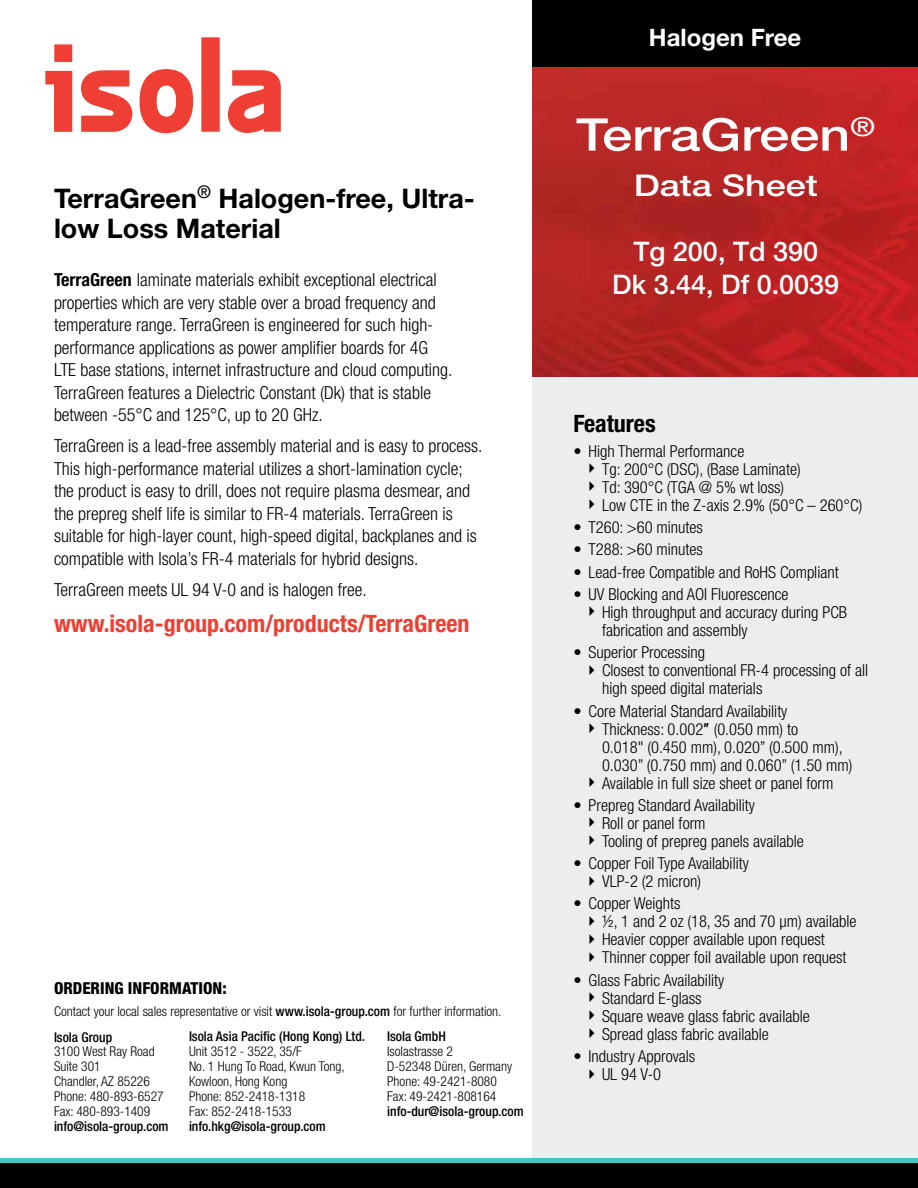
<style>
.page{position:relative;width:918px;height:1188px;background:#fff}
.page>*{position:absolute;margin:0;border:0;box-sizing:border-box;transform-origin:0 0}
.t1{font:500 45px "Helvetica Neue";color:#fff;scale:1.2 1}
.t2{font:500 30px "Helvetica Neue";color:#fff;scale:1.2 1}
.t3{font:700 27px/30px "Helvetica Neue";color:#000}
.t4{font:500 27px/33px "Helvetica Neue";color:#fff;text-align:center}
.t5{font:700 condensed 24px "Helvetica Neue";color:#ef3e33}
.t6{font:700 24px "Helvetica Neue";color:#fff}
.t7{font:700 condensed 24px "Helvetica Neue";color:#000}
.t8{font:300 condensed 18px/22.5px "Helvetica Neue";color:#000}
.t9{font:300 condensed 16.5px/18px "Helvetica Neue";color:#000}
.t10{font:800 condensed 16.5px "Helvetica Neue";color:#000}
.t11{font:300 condensed 13.5px/15px "Helvetica Neue";color:#000}
.t12{font:500 condensed 13.5px "Helvetica Neue";color:#000}
.s1{font-weight:700}
.s2{font-weight:500}
.s3{font-family:"Arial";font-weight:400;font-stretch:normal}
</style>
<div class="page">
<div style="left:532px;top:0;width:386px;height:69px;background:#000"></div>
<img style="left:532px;top:68px;width:386px;height:309px">
<div style="left:532px;top:377px;width:386px;height:811px;background:#ededee"></div>
<svg style="left:45px;top:37px;width:236px;height:96px"></svg>
<div style="left:0;top:1163px;width:918px;height:25px;background:#000"></div>
<div style="left:0;top:1158px;width:918px;height:5px;background:#48c2c5"></div>
<h3 class="t3" style="left:54px;top:183px;width:422px">TerraGreen<sup>®</sup> Halogen-free, Ultra&shy;low Loss Material</h3>
<p class="t8" style="left:54px;top:269px;width:400px"><span class="s1">TerraGreen</span> laminate materials exhibit exceptional electrical properties which are very stable over a broad frequency and temperature range. TerraGreen is engineered for such high&shy;performance applications as power amplifier boards for 4G LTE base stations, internet infrastructure and cloud computing.<br>TerraGreen features a Dielectric Constant (Dk) that is stable between -55°C and 125°C, up to 20 GHz.</p>
<p class="t8" style="left:54px;top:435px;width:430px">TerraGreen is a lead-free assembly material and is easy to process.<br>This high-performance material utilizes a short-lamination cycle; the product is easy to drill, does not require plasma desmear, and the prepreg shelf life is similar to FR-4 materials. TerraGreen is suitable for high-layer count, high-speed digital, backplanes and is compatible with Isola’s FR-4 materials for hybrid designs.</p>
<p class="t8" style="left:54px;top:578px;width:314px">TerraGreen meets UL 94 V-0 and is halogen free.</p>
<h3 class="t5" style="left:54px;top:609px;width:417px">www.isola-group.com/products/TerraGreen</h3>
<p class="t10" style="left:54px;top:978px;width:174px">ORDERING INFORMATION:</p>
<p class="t11" style="left:54px;top:998px;width:449px;line-height:25.7px">Contact your local sales representative or visit <span class="s2">www.isola-group.com</span> for further information.<br><span class="s2">Isola Group</span></p>
<p class="t11" style="left:54px;top:1044px;width:111px">3100 West Ray Road<br>Suite 301<br>Chandler, AZ 85226<br>Phone: 480-893-6527<br>Fax: 480-893-1409</p>
<p class="t12" style="left:54px;top:1119px;width:116px">info@isola-group.com</p>
<p class="t12" style="left:387px;top:1029px;width:60px">Isola GmbH</p>
<p class="t11" style="left:387px;top:1044px;width:126px">Isolastrasse 2<br>D-52348 Düren, Germany<br>Phone: 49-2421-8080<br>Fax: 49-2421-808164</p>
<p class="t12" style="left:387px;top:1104px;width:138px">info-dur@isola-group.com</p>
<p class="t12" style="left:189px;top:1029px;width:178px">Isola Asia Pacific (Hong Kong) Ltd.</p>
<p class="t11" style="left:189px;top:1044px;width:157px">Unit 3512 - 3522, 35/F<br>No. 1 Hung To Road, Kwun Tong,<br>Kowloon, Hong Kong<br>Phone: 852-2418-1318<br>Fax: 852-2418-1533</p>
<p class="t12" style="left:189px;top:1119px;width:138px">info.hkg@isola-group.com</p>
<h3 class="t6" style="left:649px;top:23px;width:154px">Halogen Free</h3>
<h1 class="t1" style="left:576px;top:108px;width:251px">TerraGreen<sup>®</sup></h1>
<h2 class="t2" style="left:634px;top:167px;width:155px">Data Sheet</h2>
<h3 class="t4" style="left:612px;top:235px;width:229px">Tg 200, Td 390<br>Dk 3.44, Df 0.0039</h3>
<h3 class="t7" style="left:574px;top:409px;width:84px">Features</h3>
<p class="t9" style="left:602px;top:442px;width:262px;text-indent:-29px">• High Thermal Performance<br>Tg: 200°C (DSC), (Base Laminate)<br>Td: 390°C (TGA @ 5% wt loss)<br>Low CTE in the Z-axis 2.9% (50°C – 260°C)</p>
<p class="t9" style="left:574px;top:518px;width:131px">• T260: &gt;60 minutes</p>
<p class="t9" style="left:574px;top:540px;width:131px">• T288: &gt;60 minutes</p>
<p class="t9" style="left:574px;top:563px;width:267px">• Lead-free Compatible and RoHS Compliant</p>
<p class="t9" style="left:602px;top:585px;width:247px;text-indent:-28px">• UV Blocking and AOI Fluorescence<br>High throughput and accuracy during PCB fabrication and assembly</p>
<p class="t9" style="left:602px;top:643px;width:268px;text-indent:-28px">• Superior Processing<br>Closest to conventional FR-4 processing of all high speed digital materials</p>
<p class="t9" style="left:602px;top:702px;width:252px;text-indent:-28px">• Core Material Standard Availability Thickness: 0.002<span class="s3">″</span> (0.050 mm) to<br>0.018" (0.450 mm), 0.020” (0.500 mm), 0.030” (0.750 mm) and 0.060” (1.50 mm)<br>Available in full size sheet or panel form</p>
<p class="t9" style="left:602px;top:796px;width:203px;text-indent:-28px">• Prepreg Standard Availability<br>Roll or panel form<br>Tooling of prepreg panels available</p>
<p class="t9" style="left:602px;top:854px;width:148px;text-indent:-28px">• Copper Foil Type Availability<br>VLP-2 (2 micron)</p>
<p class="t9" style="left:602px;top:895px;width:256px;text-indent:-28px">• Copper Weights<br>½, 1 and 2 oz (18, 35 and 70 µm) available Heavier copper available upon request Thinner copper foil available upon request</p>
<p class="t9" style="left:602px;top:971px;width:209px;text-indent:-28px">• Glass Fabric Availability<br>Standard E-glass<br>Square weave glass fabric available<br>Spread glass fabric available</p>
<p class="t9" style="left:574px;top:1047px;width:123px;text-align:center">• Industry Approvals<br>UL 94 V-0</p>
</div>
